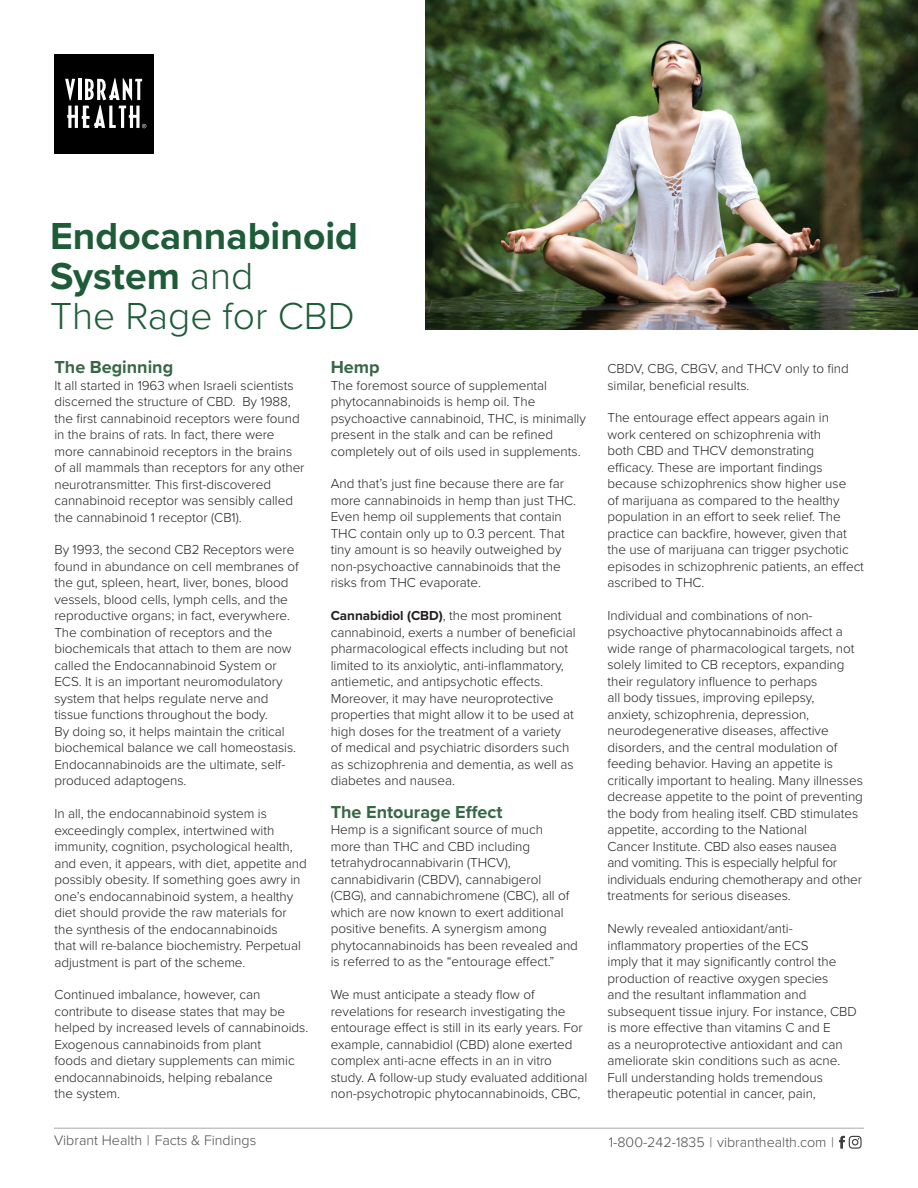
<style>
.page{position:relative;width:918px;height:1188px;background:#fff}
.page>*{position:absolute;margin:0;border:0;box-sizing:border-box;transform-origin:0 0}
.t1{font:700 39px/39.8px "Proxima Nova";color:#1e5c38}
.t2{font:700 18px "Proxima Nova";color:#386745}
.t3{font:300 14.25px "Proxima Nova";color:#4b4c4d}
.t4{font:300 13.5px/16.5px "Proxima Nova";letter-spacing:-.005em;color:#231f20}
.s1{font-weight:300}
.s2{font-weight:700}
</style>
<div class="page">
<div style="left:54px;top:54px;width:100px;height:100px;background:#000001"></div>
<svg style="left:65px;top:78px;width:81px;height:50px"></svg>
<hr style="left:54px;top:1128px;width:810px;height:1px;background:#a8a9ad">
<svg style="left:839px;top:1136px;width:23px;height:13px"></svg>
<img style="left:425px;top:0;width:493px;height:329px">
<h1 class="t1" style="left:50px;top:216px;width:309px">Endocannabinoid<br>System <span class="s1">and<br>The Rage for CBD</span></h1>
<h2 class="t2" style="left:54px;top:354px;width:120px">The Beginning</h2>
<p class="t4" style="left:54px;top:376px;width:252px">It all started in 1963 when Israeli scientists discerned the structure of CBD. By 1988, the first cannabinoid receptors were found in the brains of rats. In fact, there were more cannabinoid receptors in the brains of all mammals than receptors for any other neurotransmitter. This first-discovered cannabinoid receptor was sensibly called the cannabinoid 1 receptor (CB1).</p>
<p class="t4" style="left:54px;top:541px;width:246px">By 1993, the second CB2 Receptors were found in abundance on cell membranes of the gut, spleen, heart, liver, bones, blood vessels, blood cells, lymph cells, and the reproductive organs; in fact, everywhere.<br>The combination of receptors and the biochemicals that attach to them are now called the Endocannabinoid System or ECS. It is an important neuromodulatory system that helps regulate nerve and tissue functions throughout the body.<br>By doing so, it helps maintain the critical biochemical balance we call homeostasis.<br>Endocannabinoids are the ultimate, self&shy;produced adaptogens.</p>
<p class="t4" style="left:54px;top:805px;width:254px">In all, the endocannabinoid system is exceedingly complex, intertwined with immunity, cognition, psychological health, and even, it appears, with diet, appetite and possibly obesity. If something goes awry in one’s endocannabinoid system, a healthy diet should provide the raw materials for the synthesis of the endocannabinoids<br>that will re-balance biochemistry. Perpetual adjustment is part of the scheme.</p>
<p class="t4" style="left:54px;top:986px;width:255px">Continued imbalance, however, can contribute to disease states that may be helped by increased levels of cannabinoids.<br>Exogenous cannabinoids from plant<br>foods and dietary supplements can mimic endocannabinoids, helping rebalance<br>the system.</p>
<p class="t3" style="left:54px;top:1130px;width:204px">Vibrant Health | Facts &amp; Findings</p>
<h2 class="t2" style="left:331px;top:354px;width:50px">Hemp</h2>
<p class="t4" style="left:331px;top:376px;width:257px">The foremost source of supplemental phytocannabinoids is hemp oil. The psychoactive cannabinoid, THC, is minimally present in the stalk and can be refined completely out of oils used in supplements.</p>
<p class="t4" style="left:331px;top:475px;width:247px">And that’s just fine because there are far more cannabinoids in hemp than just THC.<br>Even hemp oil supplements that contain THC contain only up to 0.3 percent. That tiny amount is so heavily outweighed by non-psychoactive cannabinoids that the risks from THC evaporate.</p>
<p class="t4" style="left:331px;top:607px;width:246px"><span class="s2">Cannabidiol (CBD)</span>, the most prominent cannabinoid, exerts a number of beneficial pharmacological effects including but not limited to its anxiolytic, anti-inflammatory, antiemetic, and antipsychotic effects.<br>Moreover, it may have neuroprotective properties that might allow it to be used at high doses for the treatment of a variety<br>of medical and psychiatric disorders such as schizophrenia and dementia, as well as diabetes and nausea.</p>
<h2 class="t2" style="left:331px;top:798px;width:173px">The Entourage Effect</h2>
<p class="t4" style="left:331px;top:821px;width:249px">Hemp is a significant source of much<br>more than THC and CBD including tetrahydrocannabivarin (THCV), cannabidivarin (CBDV), cannabigerol (CBG), and cannabichromene (CBC), all of which are now known to exert additional positive benefits. A synergism among phytocannabinoids has been revealed and is referred to as the “entourage effect.”</p>
<p class="t4" style="left:331px;top:986px;width:258px">We must anticipate a steady flow of revelations for research investigating the entourage effect is still in its early years. For example, cannabidiol (CBD) alone exerted complex anti-acne effects in an in vitro study. A follow-up study evaluated additional non-psychotropic phytocannabinoids, CBC,</p>
<p class="t4" style="left:608px;top:360px;width:243px">CBDV, CBG, CBGV, and THCV only to find similar, beneficial results.</p>
<p class="t4" style="left:608px;top:409px;width:258px">The entourage effect appears again in<br>work centered on schizophrenia with<br>both CBD and THCV demonstrating<br>efficacy. These are important findings because schizophrenics show higher use<br>of marijuana as compared to the healthy population in an effort to seek relief. The practice can backfire, however, given that the use of marijuana can trigger psychotic episodes in schizophrenic patients, an effect ascribed to THC.</p>
<p class="t4" style="left:608px;top:606px;width:257px">Individual and combinations of non&shy;psychoactive phytocannabinoids affect a wide range of pharmacological targets, not solely limited to CB receptors, expanding their regulatory influence to perhaps<br>all body tissues, improving epilepsy,<br>anxiety, schizophrenia, depression, neurodegenerative diseases, affective disorders, and the central modulation of feeding behavior. Having an appetite is critically important to healing. Many illnesses decrease appetite to the point of preventing the body from healing itself. CBD stimulates appetite, according to the National<br>Cancer Institute. CBD also eases nausea<br>and vomiting. This is especially helpful for individuals enduring chemotherapy and other treatments for serious diseases.</p>
<p class="t4" style="left:608px;top:920px;width:251px">Newly revealed antioxidant/anti&shy;inflammatory properties of the ECS<br>imply that it may significantly control the production of reactive oxygen species<br>and the resultant inflammation and subsequent tissue injury. For instance, CBD is more effective than vitamins C and E<br>as a neuroprotective antioxidant and can ameliorate skin conditions such as acne.<br>Full understanding holds tremendous therapeutic potential in cancer, pain,</p>
<p class="t3" style="left:609px;top:1132px;width:227px">1-800-242-1835 | vibranthealth.com |</p>
</div>
